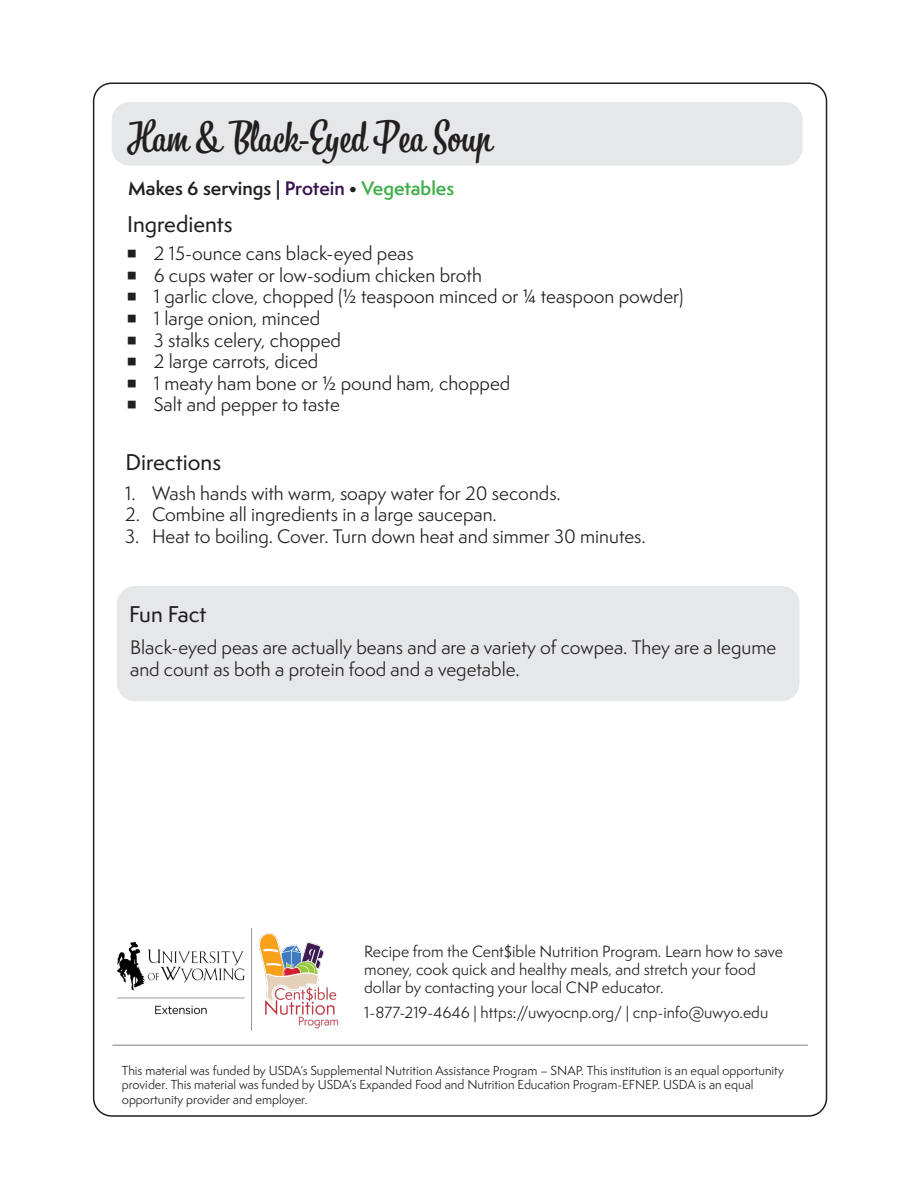
<style>
.page{position:relative;width:918px;height:1188px;background:#fff}
.page>*{position:absolute;margin:0;border:0;box-sizing:border-box;transform-origin:0 0}
.t1{font:42px "Bistro Script";color:#231f20}
.Ingredients_Directions{font:500 21px "Semplicita Pro";color:#231f20}
.t2{font:18px/21.6px "Semplicita Pro";color:#231f20}
.t3{font:600 18px "Semplicita Pro";color:#231f20}
.t4{font:15px/18px "Semplicita Pro";color:#231f20}
.t5{font:12px/14.4px "Semplicita Pro";color:#231f20}
.s1{color:#381451}
.s2{color:#40ae49}
.s3{font-family:"Anago"}
</style>
<div class="page">
<div style="left:112px;top:102px;width:691px;height:64px;background:#e6e7e9;border-radius:18px"></div>
<img style="left:117px;top:929px;width:222px;height:101px">
<hr style="left:112px;top:1045px;width:696px;height:1px;background:#a8a9ad">
<div style="left:117px;top:586px;width:683px;height:115px;background:#e6e7e9;border-radius:18px"></div>
<p class="t1" style="left:127px;top:111px;width:366px">Ham &amp; Black-Eyed Pea Soup</p>
<p class="t3" style="left:128px;top:175px;width:328px">Makes 6 servings | <span class="s1">Protein</span> • <span class="s2">Vegetables</span></p>
<p class="Ingredients_Directions" style="left:127px;top:210px;width:107px">Ingredients</p>
<p class="t2" style="left:127px;top:242px;width:288px"><span class="s3">■</span> 2 15-ounce cans black-eyed peas</p>
<p class="t2" style="left:127px;top:264px;width:357px"><span class="s3">■</span> 6 cups water or low-sodium chicken broth</p>
<p class="t2" style="left:127px;top:286px;width:558px"><span class="s3">■</span> 1 garlic clove, chopped (1/2 teaspoon minced or 1/4 teaspoon powder)</p>
<p class="t2" style="left:127px;top:307px;width:195px"><span class="s3">■</span> 1 large onion, minced</p>
<p class="t2" style="left:127px;top:329px;width:216px"><span class="s3">■</span> 3 stalks celery, chopped</p>
<p class="t2" style="left:127px;top:350px;width:193px"><span class="s3">■</span> 2 large carrots, diced</p>
<p class="t2" style="left:127px;top:372px;width:385px"><span class="s3">■</span> 1 meaty ham bone or 1/2 pound ham, chopped</p>
<p class="t2" style="left:127px;top:394px;width:215px"><span class="s3">■</span> Salt and pepper to taste</p>
<p class="Ingredients_Directions" style="left:126px;top:447px;width:97px">Directions</p>
<p class="t2" style="left:125px;top:482px;width:437px">1. Wash hands with warm, soapy water for 20 seconds.</p>
<p class="t2" style="left:125px;top:504px;width:373px">2. Combine all ingredients in a large saucepan.</p>
<p class="t2" style="left:125px;top:525px;width:522px">3. Heat to boiling. Cover. Turn down heat and simmer 30 minutes.</p>
<h2 class="Ingredients_Directions" style="left:129px;top:600px;width:79px">Fun Fact</h2>
<p class="t2" style="left:130px;top:636px;width:648px">Black-eyed peas are actually beans and are a variety of cowpea. They are a legume and count as both a protein food and a vegetable.</p>
<p class="t4" style="left:364px;top:942px;width:420px">Recipe from the Cent$ible Nutrition Program. Learn how to save money, cook quick and healthy meals, and stretch your food dollar by contacting your local CNP educator.</p>
<p class="t4" style="left:364px;top:1003px;width:405px">1-877-219-4646 | https://uwyocnp.org/ | cnp-info@uwyo.edu</p>
<p class="t5" style="left:122px;top:1063px;width:664px">This material was funded by USDA’s Supplemental Nutrition Assistance Program – SNAP. This institution is an equal opportunity provider. This material was funded by USDA’s Expanded Food and Nutrition Education Program-EFNEP. USDA is an equal opportunity provider and employer.</p>
</div>
